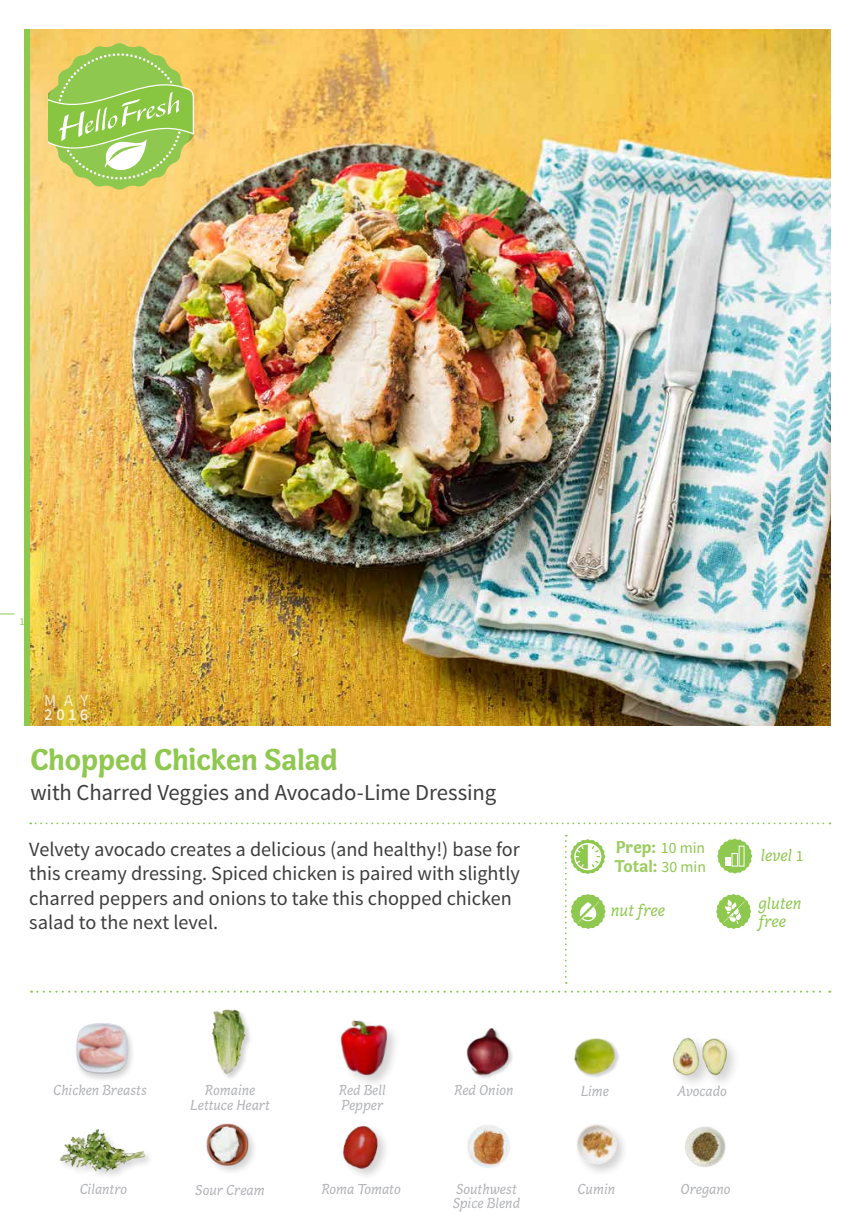
<style>
.page{position:relative;width:860px;height:1228px;background:#fff}
.page>*{position:absolute;margin:0;border:0;box-sizing:border-box;transform-origin:0 0}
.t1{font:700 30.97px "Capucine Basic";letter-spacing:-.005em;color:#8fc84e}
.t2{font:22.75px "Source Sans Pro";letter-spacing:-.005em;color:#3e3e3f}
.t3{font:20.12px/24.5px "Source Sans Pro";color:#3e3e3f}
.t4{font:italic 17.5px/18.6px "Capucine Basic";color:#8fc84e}
.t5{font:700 17.5px/18.7px "Capucine Basic";letter-spacing:.005em;color:#9bcd60}
.t6{font:600 16.62px "Source Sans Pro";color:#fff}
.t7{font:16.62px "Source Sans Pro";color:#fff}
.t8{font:15.75px/19.2px "Source Sans Pro";color:#8fc84e}
.t9{font:italic 14.88px/14.3px "Capucine Basic";color:#b2b3b7}
.t10{font:10.5px "Source Sans Pro";color:#8fc84e}
.s1{font-family:"Source Sans Pro";font-style:normal;font-size:15.75px}
</style>
<div class="page">
<img style="left:30px;top:29px;width:800px;height:696px">
<img style="left:673px;top:1037px;width:60px;height:46px">
<img style="left:574px;top:1038px;width:45px;height:39px">
<svg style="left:30px;top:822px;width:800px;height:2px"></svg>
<svg style="left:0;top:613px;width:14px;height:1px"></svg>
<svg style="left:49px;top:43px;width:145px;height:147px;background:#b1ce64"></svg>
<svg style="left:31px;top:990px;width:799px;height:2px"></svg>
<div style="left:24px;top:29px;width:6px;height:696px;background:#8fc84e"></div>
<svg style="left:716px;top:894px;width:35px;height:34px"></svg>
<svg style="left:717px;top:838px;width:35px;height:35px"></svg>
<svg style="left:565px;top:834px;width:40px;height:149px"></svg>
<img style="left:206px;top:1123px;width:48px;height:49px">
<img style="left:60px;top:1129px;width:89px;height:47px">
<img style="left:76px;top:1023px;width:56px;height:57px">
<img style="left:211px;top:1009px;width:39px;height:68px">
<img style="left:343px;top:1125px;width:43px;height:51px">
<img style="left:576px;top:1124px;width:48px;height:48px">
<img style="left:467px;top:1125px;width:43px;height:43px">
<img style="left:685px;top:1126px;width:41px;height:41px">
<img style="left:466px;top:1028px;width:47px;height:50px">
<img style="left:340px;top:1020px;width:56px;height:64px">
<p class="t10" style="left:19px;top:615px;width:7px">1</p>
<p class="t7" style="left:45px;top:690px;width:45px">MAY</p>
<p class="t6" style="left:45px;top:704px;width:45px">2016</p>
<h1 class="t1" style="left:30px;top:736px;width:309px">Chopped Chicken Salad</h1>
<p class="t2" style="left:30px;top:778px;width:467px">with Charred Veggies and Avocado-Lime Dressing</p>
<p class="t3" style="left:29px;top:837px;width:492px">Velvety avocado creates a delicious (and healthy!) base for this creamy dressing. Spiced chicken is paired with slightly charred peppers and onions to take this chopped chicken salad to the next level.</p>
<p class="t8" style="left:660px;top:838px;width:47px">10 min<br>30 min</p>
<p class="t4" style="left:760px;top:846px;width:44px">level <span class="s1">1</span></p>
<p class="t5" style="left:614px;top:836px;width:44px">Prep:<br>Total:</p>
<p class="t4" style="left:758px;top:894px;width:45px">gluten free</p>
<p class="t4" style="left:610px;top:901px;width:56px">nut free</p>
<p class="t9" style="left:53px;top:1083px;width:95px">Chicken Breasts</p>
<p class="t9" style="left:205px;top:1083px;width:52px">Romaine</p>
<p class="t9" style="left:580px;top:1084px;width:30px">Lime</p>
<p class="t9" style="left:190px;top:1098px;width:81px">Lettuce Heart</p>
<p class="t9" style="left:454px;top:1083px;width:61px">Red Onion</p>
<p class="t9" style="left:339px;top:1083px;width:48px">Red Bell<br>Pepper</p>
<p class="t9" style="left:677px;top:1084px;width:51px">Avocado</p>
<p class="t9" style="left:80px;top:1182px;width:49px">Cilantro</p>
<p class="t9" style="left:195px;top:1183px;width:71px">Sour Cream</p>
<p class="t9" style="left:321px;top:1182px;width:81px">Roma Tomato</p>
<p class="t9" style="left:456px;top:1182px;width:62px">Southwest</p>
<p class="t9" style="left:577px;top:1182px;width:39px">Cumin</p>
<p class="t9" style="left:452px;top:1196px;width:69px">Spice Blend</p>
<p class="t9" style="left:680px;top:1182px;width:52px">Oregano</p>
</div>
